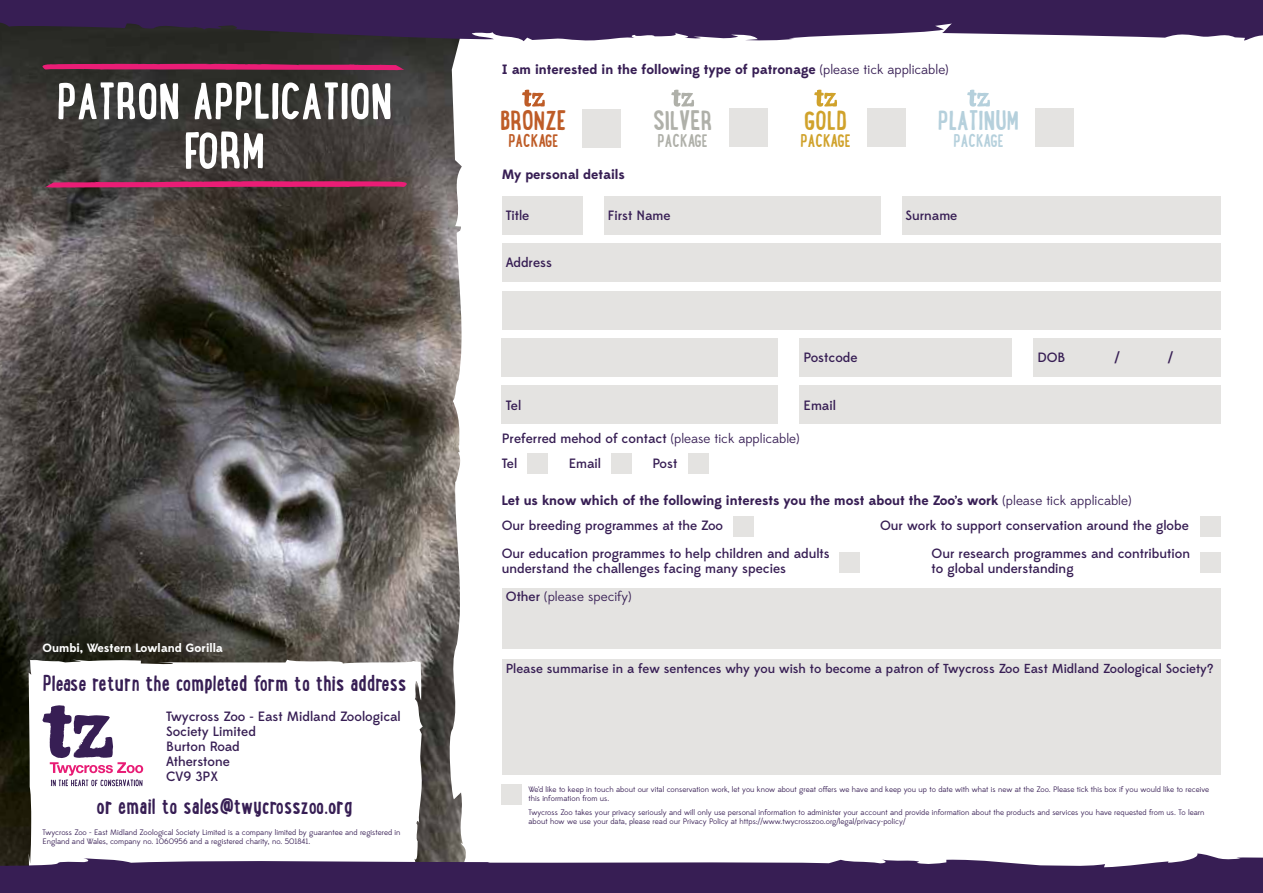
<style>
.page{position:relative;width:1263px;height:893px;background:#fff}
.page>*{position:absolute;margin:0;border:0;box-sizing:border-box;transform-origin:0 0}
.t1{font:700 51px/49.5px "Lunch Box";color:#fff}
.t2{font:700 27px "Lunch Box";color:#b5d0dc}
.t3{font:700 27px "Lunch Box";color:#be5c27}
.t4{font:700 27px "Lunch Box";color:#afb0a9}
.t5{font:700 27px "Lunch Box";color:#d0a22b}
.t6{font:700 22.5px "Lunch Box";color:#371e54}
.t7{font:700 18px "Lunch Box";color:#be5c27}
.t8{font:700 18px "Lunch Box";color:#afb0a9}
.t9{font:700 18px "Lunch Box";color:#b5d0dc}
.t10{font:700 18px "Lunch Box";color:#d0a22b}
.t11{font:500 13.5px/15px "Edmondsans";color:#371e54}
.t12{font:700 13.5px/24.5px "Edmondsans";color:#371e54}
.t13{font:13.5px "Edmondsans";color:#371e54}
.t14{font:500 13.05px "Edmondsans";color:#371e54}
.t15{font:700 12px "Edmondsans";color:#fff}
.t16{font:7.8px/9.4px "Edmondsans";color:#371e54}
.s1{font-weight:400}
.s2{font-weight:500}
</style>
<div class="page">
<img style="left:0;top:41px;width:447px;height:812px">
<svg style="left:447px;top:41px;width:198px;height:812px"></svg>
<svg style="left:29px;top:659px;width:394px;height:194px"></svg>
<svg style="left:43px;top:705px;width:100px;height:81px"></svg>
<div style="left:502px;top:196px;width:81px;height:38px;background:#e1e0de"></div>
<svg style="left:0;top:0;width:1263px;height:41px;background:#44305c"></svg>
<svg style="left:0;top:853px;width:1263px;height:40px;fill:#371e54"></svg>
<svg style="left:522px;top:90px;width:23px;height:17px"></svg>
<svg style="left:671px;top:90px;width:23px;height:17px"></svg>
<svg style="left:967px;top:90px;width:23px;height:17px"></svg>
<svg style="left:814px;top:90px;width:23px;height:17px"></svg>
<div style="left:604px;top:196px;width:276px;height:38px;background:#e1e0de"></div>
<div style="left:502px;top:386px;width:276px;height:38px;background:#e1e0de"></div>
<div style="left:502px;top:243px;width:718px;height:39px;background:#e1e0de"></div>
<div style="left:799px;top:338px;width:213px;height:39px;background:#e1e0de"></div>
<div style="left:901px;top:196px;width:319px;height:38px;background:#e1e0de"></div>
<div style="left:1033px;top:338px;width:187px;height:39px;background:#e1e0de"></div>
<div style="left:527px;top:453px;width:20px;height:21px;background:#e1e0de"></div>
<div style="left:611px;top:453px;width:21px;height:21px;background:#e1e0de"></div>
<div style="left:688px;top:453px;width:20px;height:21px;background:#e1e0de"></div>
<div style="left:502px;top:291px;width:718px;height:38px;background:#e1e0de"></div>
<div style="left:502px;top:338px;width:276px;height:39px;background:#e1e0de"></div>
<div style="left:799px;top:386px;width:421px;height:38px;background:#e1e0de"></div>
<div style="left:582px;top:109px;width:38px;height:38px;background:#e1e0de"></div>
<div style="left:729px;top:109px;width:38px;height:38px;background:#e1e0de"></div>
<div style="left:867px;top:109px;width:38px;height:38px;background:#e1e0de"></div>
<div style="left:1035px;top:109px;width:38px;height:38px;background:#e1e0de"></div>
<div style="left:733px;top:516px;width:21px;height:21px;background:#e1e0de"></div>
<div style="left:839px;top:552px;width:21px;height:20px;background:#e1e0de"></div>
<div style="left:1200px;top:516px;width:20px;height:21px;background:#e1e0de"></div>
<div style="left:1200px;top:552px;width:20px;height:20px;background:#e1e0de"></div>
<div style="left:502px;top:588px;width:718px;height:61px;background:#e1e0de"></div>
<div style="left:502px;top:659px;width:718px;height:116px;background:#e1e0de"></div>
<svg style="left:38px;top:64px;width:369px;height:7px;background:#b72261"></svg>
<svg style="left:43px;top:181px;width:369px;height:7px;background:#bd2565"></svg>
<div style="left:502px;top:784px;width:20px;height:21px;background:#e1e0de"></div>
<h1 class="t1" style="left:184px;top:74px;width:136px;text-indent:-127px">PATRON APPLICATION<br>FORM</h1>
<h3 class="t15" style="left:43px;top:641px;width:182px">Oumbi, Western Lowland Gorilla</h3>
<h3 class="t6" style="left:43px;top:666px;width:365px">Please return the completed form to this address</h3>
<h3 class="t11" style="left:166px;top:709px;width:236px">Twycross Zoo - East Midland Zoological<br>Society Limited<br>Burton Road<br>Atherstone<br>CV9 3PX</h3>
<h3 class="t6" style="left:97px;top:790px;width:258px">or email to sales@twycrosszoo.org</h3>
<p class="t16" style="left:43px;top:828px;width:360px">Twycross Zoo - East Midland Zoological Society Limited is a company limited by guarantee and registered in<br>England and Wales, company no. 1060956 and a registered charity, no. 501841.</p>
<h3 class="t12" style="left:502px;top:57px;width:448px">I am interested in the following type of patronage <span class="s1">(please tick applicable)</span></h3>
<h2 class="t3" style="left:500px;top:101px;width:65px">BRONZE</h2>
<h3 class="t7" style="left:508px;top:127px;width:38px">PACKAGE</h3>
<h2 class="t2" style="left:938px;top:101px;width:52px">PLATINUM</h2>
<h3 class="t9" style="left:953px;top:127px;width:38px">PACKAGE</h3>
<h2 class="t4" style="left:653px;top:101px;width:58px">SILVER</h2>
<h3 class="t8" style="left:658px;top:127px;width:38px">PACKAGE</h3>
<h2 class="t5" style="left:804px;top:101px;width:42px">GOLD</h2>
<h3 class="t10" style="left:801px;top:127px;width:38px">PACKAGE</h3>
<h3 class="t12" style="left:502px;top:163px;width:125px">My personal details</h3>
<h3 class="t11" style="left:506px;top:208px;width:25px">Title</h3>
<h3 class="t11" style="left:608px;top:208px;width:64px">First Name</h3>
<h3 class="t11" style="left:506px;top:256px;width:48px">Address</h3>
<h3 class="t11" style="left:506px;top:398px;width:17px">Tel</h3>
<h3 class="t11" style="left:803px;top:351px;width:56px">Postcode</h3>
<h3 class="t11" style="left:803px;top:398px;width:34px">Email</h3>
<h3 class="t11" style="left:502px;top:426px;width:299px;line-height:25.2px">Preferred mehod of contact <span class="s1">(please tick applicable)<br></span>Tel</h3>
<h3 class="t11" style="left:569px;top:457px;width:34px">Email</h3>
<h3 class="t11" style="left:652px;top:457px;width:26px">Post</h3>
<h3 class="t11" style="left:905px;top:208px;width:53px">Surname</h3>
<h3 class="t11" style="left:1037px;top:351px;width:30px">DOB</h3>
<h3 class="t11" style="left:1115px;top:351px;width:6px">/</h3>
<h3 class="t11" style="left:1168px;top:351px;width:6px">/</h3>
<h3 class="t12" style="left:502px;top:489px;width:631px">Let us know which of the following interests you the most about the Zoo’s work <span class="s1">(please tick applicable)<br></span><span class="s2">Our breeding programmes at the Zoo</span></h3>
<h3 class="t11" style="left:880px;top:518px;width:310px">Our work to support conservation around the globe</h3>
<h3 class="t11" style="left:502px;top:546px;width:330px">Our education programmes to help children and adults understand the challenges facing many species</h3>
<h3 class="t11" style="left:932px;top:546px;width:260px">Our research programmes and contribution to global understanding</h3>
<h3 class="t13" style="left:506px;top:589px;width:127px"><span class="s2">Other</span> (please specify)</h3>
<h3 class="t14" style="left:506px;top:660px;width:709px">Please summarise in a few sentences why you wish to become a patron of Twycross Zoo East Midland Zoological Society?</h3>
<p class="t16" style="left:528px;top:785px;width:682px">We’d like to keep in touch about our vital conservation work, let you know about great offers we have and keep you up to date with what is new at the Zoo. Please tick this box if you would like to receive this information from us.</p>
<p class="t16" style="left:528px;top:808px;width:677px">Twycross Zoo takes your privacy seriously and will only use personal information to administer your account and provide information about the products and services you have requested from us. To learn about how we use your data, please read our Privacy Policy at https://www.twycrosszoo.org/legal/privacy-policy/</p>
</div>
